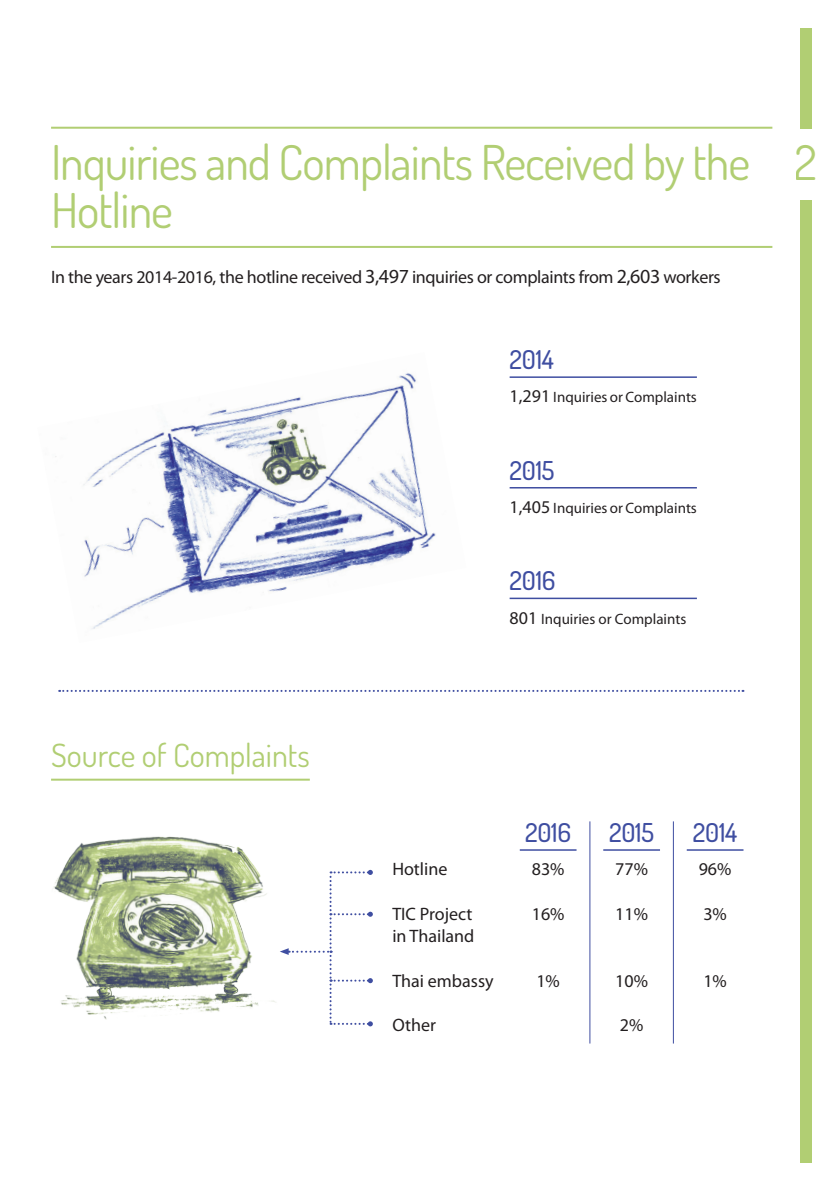
<style>
.page{position:relative;width:840px;height:1191px;background:#fff}
.page>*{position:absolute;margin:0;border:0;box-sizing:border-box;transform-origin:0 0}
.t1{font:48px/48px "Dosis";letter-spacing:-.02em;color:#b1ce73}
.t2{font:32px "Dosis";color:#b1ce73}
.t3{font:500 26px "Dosis";letter-spacing:-.01em;color:#3f4ea1}
.t4{font:18px "Myriad Pro";letter-spacing:-.02em;color:#231f20}
.t5{font:18px/22px "Myriad Pro";color:#231f20}
.t6{font:15px "Myriad Pro";color:#231f20}
.s1{font-size:20px}
.s2{font-size:18px}
</style>
<div class="page">
<img style="left:55px;top:373px;width:381px;height:256px">
<img style="left:242px;top:402px;width:89px;height:95px">
<img style="left:53px;top:836px;width:223px;height:184px">
<hr style="left:51px;top:127px;width:721px;height:2px;background:#b1ce73">
<hr style="left:51px;top:246px;width:721px;height:2px;background:#b1ce73">
<hr style="left:509px;top:376px;width:187px;height:2px;background:#3f4ea1">
<hr style="left:509px;top:487px;width:187px;height:1px;background:#3f4ea1">
<hr style="left:509px;top:597px;width:187px;height:2px;background:#3f4ea1">
<svg style="left:59px;top:690px;width:684px;height:2px"></svg>
<hr style="left:519px;top:849px;width:57px;height:1px;background:#3f4ea1">
<hr style="left:51px;top:778px;width:258px;height:2px;background:#b1ce73">
<hr style="left:686px;top:849px;width:57px;height:1px;background:#3f4ea1">
<hr style="left:603px;top:849px;width:56px;height:1px;background:#3f4ea1">
<hr style="left:672px;top:821px;width:1px;height:222px;background:#3f4ea1">
<hr style="left:589px;top:821px;width:1px;height:222px;background:#3f4ea1">
<svg style="left:280px;top:870px;width:92px;height:156px"></svg>
<div style="left:800px;top:200px;width:11px;height:962px;background:#b1ce73"></div>
<div style="left:800px;top:28px;width:11px;height:101px;background:#b1ce73"></div>
<h1 class="t1" style="left:51px;top:137px;width:700px">Inquiries and Complaints Received by the<br>Hotline</h1>
<p class="t4" style="left:51px;top:266px;width:670px">In the years 2014-2016, the hotline received <span class="s1">3,497</span> inquiries or complaints from <span class="s1">2,603</span> workers</p>
<h3 class="t3" style="left:509px;top:342px;width:46px">2014</h3>
<p class="t6" style="left:509px;top:388px;width:189px"><span class="s2">1,291</span> Inquiries or Complaints</p>
<h3 class="t3" style="left:509px;top:453px;width:46px">2015</h3>
<p class="t6" style="left:509px;top:499px;width:189px"><span class="s2">1,405</span> Inquiries or Complaints</p>
<h2 class="t2" style="left:51px;top:734px;width:260px">Source of Complaints</h2>
<h3 class="t3" style="left:509px;top:564px;width:47px">2016</h3>
<p class="t6" style="left:509px;top:609px;width:178px"><span class="s2">801</span> Inquiries or Complaints</p>
<p class="t5" style="left:392px;top:858px;width:57px">Hotline</p>
<p class="t5" style="left:392px;top:902px;width:84px">TIC Project in Thailand</p>
<p class="t5" style="left:392px;top:969px;width:103px">Thai embassy</p>
<p class="t4" style="left:392px;top:1014px;width:45px">Other</p>
<h3 class="t3" style="left:525px;top:815px;width:47px">2016</h3>
<p class="t4" style="left:531px;top:858px;width:34px">83%</p>
<p class="t4" style="left:531px;top:902px;width:34px">16%</p>
<p class="t4" style="left:536px;top:969px;width:25px">1%</p>
<h3 class="t3" style="left:608px;top:815px;width:46px">2015</h3>
<p class="t4" style="left:615px;top:858px;width:34px">77%</p>
<p class="t4" style="left:615px;top:902px;width:34px">11%</p>
<p class="t4" style="left:615px;top:969px;width:34px">10%</p>
<p class="t4" style="left:619px;top:1014px;width:25px">2%</p>
<h3 class="t3" style="left:692px;top:815px;width:46px">2014</h3>
<p class="t4" style="left:698px;top:858px;width:34px">96%</p>
<p class="t4" style="left:703px;top:902px;width:25px">3%</p>
<p class="t4" style="left:703px;top:969px;width:25px">1%</p>
<h1 class="t1" style="left:794px;top:137px;width:24px">2</h1>
</div>
